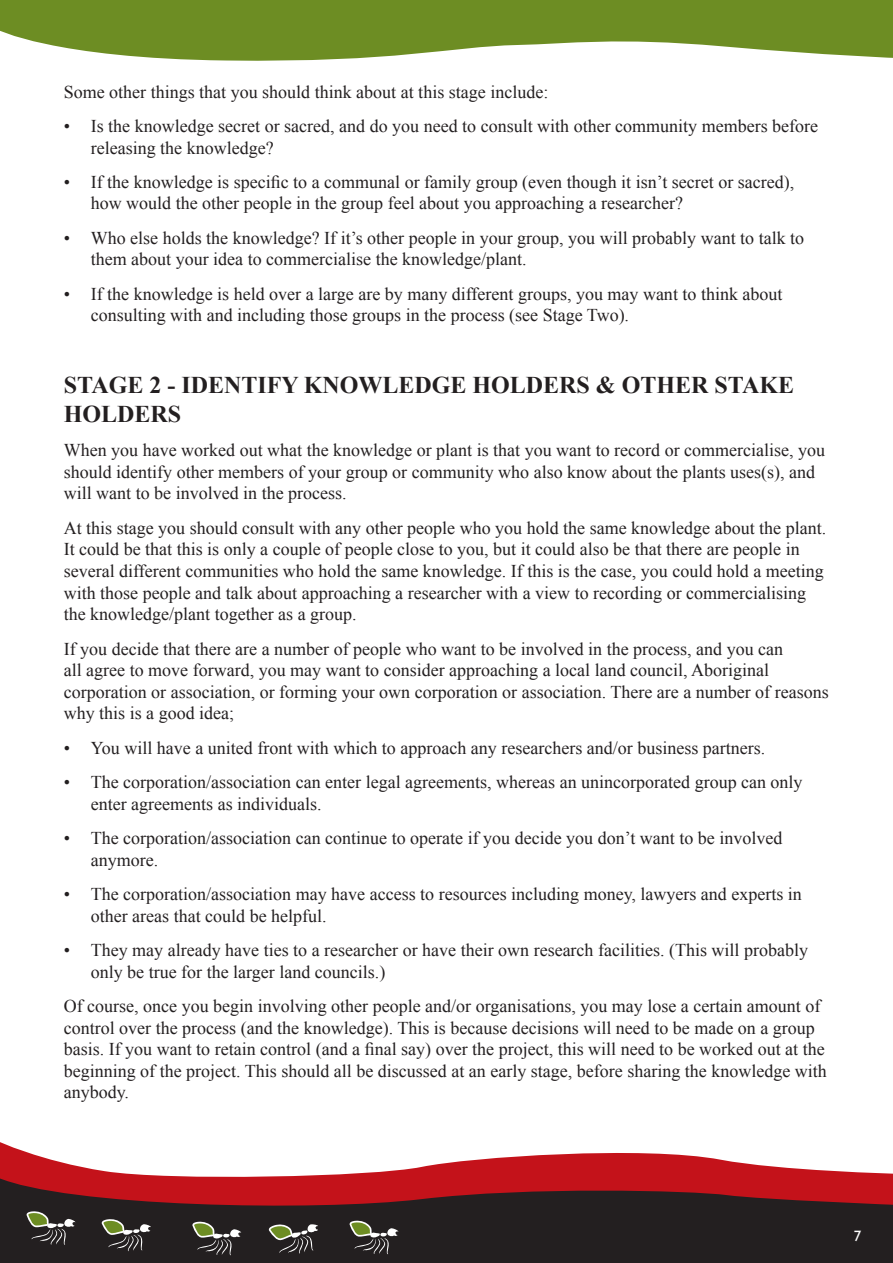
<style>
.page{position:relative;width:893px;height:1263px;background:#fff}
.page>*{position:absolute;margin:0;border:0;box-sizing:border-box;transform-origin:0 0}
.t1{font:700 24px/28.8px "Times New Roman";color:#231f20}
.t2{font:18px/21.6px "Times New Roman";color:#231f20}
.t3{font:15px "Gill Sans";color:#fff}
</style>
<div class="page">
<svg style="left:0;top:1142px;width:893px;height:35px"></svg>
<svg style="left:0;top:1177px;width:893px;height:86px;background:#4e1b1e"></svg>
<svg style="left:26px;top:1210px;width:50px;height:36px;background:#4c4c43"></svg>
<svg style="left:102px;top:1218px;width:49px;height:34px;background:#505046"></svg>
<svg style="left:192px;top:1221px;width:49px;height:35px;background:#4e4f45"></svg>
<svg style="left:269px;top:1223px;width:50px;height:31px;background:#535449"></svg>
<svg style="left:349px;top:1220px;width:50px;height:35px;background:#4d4e44"></svg>
<svg style="left:0;top:0;width:893px;height:61px;fill:#6d8d23"></svg>
<p class="t2" style="left:64px;top:80px;width:486px">Some other things that you should think about at this stage include:</p>
<p class="t2" style="left:91px;top:115px;width:729px;text-indent:-27px">• Is the knowledge secret or sacred, and do you need to consult with other community members before releasing the knowledge?</p>
<p class="t2" style="left:91px;top:171px;width:705px;text-indent:-27px">• If the knowledge is specific to a communal or family group (even though it isn’t secret or sacred), how would the other people in the group feel about you approaching a researcher?</p>
<p class="t2" style="left:91px;top:227px;width:715px;text-indent:-27px">• Who else holds the knowledge? If it’s other people in your group, you will probably want to talk to them about your idea to commercialise the knowledge/plant.</p>
<p class="t2" style="left:91px;top:283px;width:693px;text-indent:-27px">• If the knowledge is held over a large are by many different groups, you may want to think about consulting with and including those groups in the process (see Stage Two).</p>
<h1 class="t1" style="left:64px;top:370px;width:732px">STAGE 2 - IDENTIFY KNOWLEDGE HOLDERS &amp; OTHER STAKE<br>HOLDERS</h1>
<p class="t2" style="left:64px;top:439px;width:763px">When you have worked out what the knowledge or plant is that you want to record or commercialise, you should identify other members of your group or community who also know about the plants uses(s), and will want to be involved in the process.</p>
<p class="t2" style="left:64px;top:517px;width:764px">At this stage you should consult with any other people who you hold the same knowledge about the plant.<br>It could be that this is only a couple of people close to you, but it could also be that there are people in several different communities who hold the same knowledge. If this is the case, you could hold a meeting with those people and talk about approaching a researcher with a view to recording or commercialising the knowledge/plant together as a group.</p>
<p class="t2" style="left:64px;top:637px;width:766px">If you decide that there are a number of people who want to be involved in the process, and you can<br>all agree to move forward, you may want to consider approaching a local land council, Aboriginal corporation or association, or forming your own corporation or association. There are a number of reasons why this is a good idea;</p>
<p class="t2" style="left:64px;top:737px;width:703px">• You will have a united front with which to approach any researchers and/or business partners.</p>
<p class="t2" style="left:91px;top:771px;width:713px;text-indent:-27px">• The corporation/association can enter legal agreements, whereas an unincorporated group can only enter agreements as individuals.</p>
<p class="t2" style="left:91px;top:827px;width:693px;text-indent:-27px">• The corporation/association can continue to operate if you decide you don’t want to be involved anymore.</p>
<p class="t2" style="left:91px;top:883px;width:713px;text-indent:-27px">• The corporation/association may have access to resources including money, lawyers and experts in other areas that could be helpful.</p>
<p class="t2" style="left:91px;top:939px;width:719px;text-indent:-27px">• They may already have ties to a researcher or have their own research facilities. (This will probably only be true for the larger land councils.)</p>
<p class="t2" style="left:64px;top:995px;width:765px">Of course, once you begin involving other people and/or organisations, you may lose a certain amount of control over the process (and the knowledge). This is because decisions will need to be made on a group basis. If you want to retain control (and a final say) over the project, this will need to be worked out at the beginning of the project. This should all be discussed at an early stage, before sharing the knowledge with anybody.</p>
<p class="t3" style="left:854px;top:1227px;width:9px">7</p>
</div>
